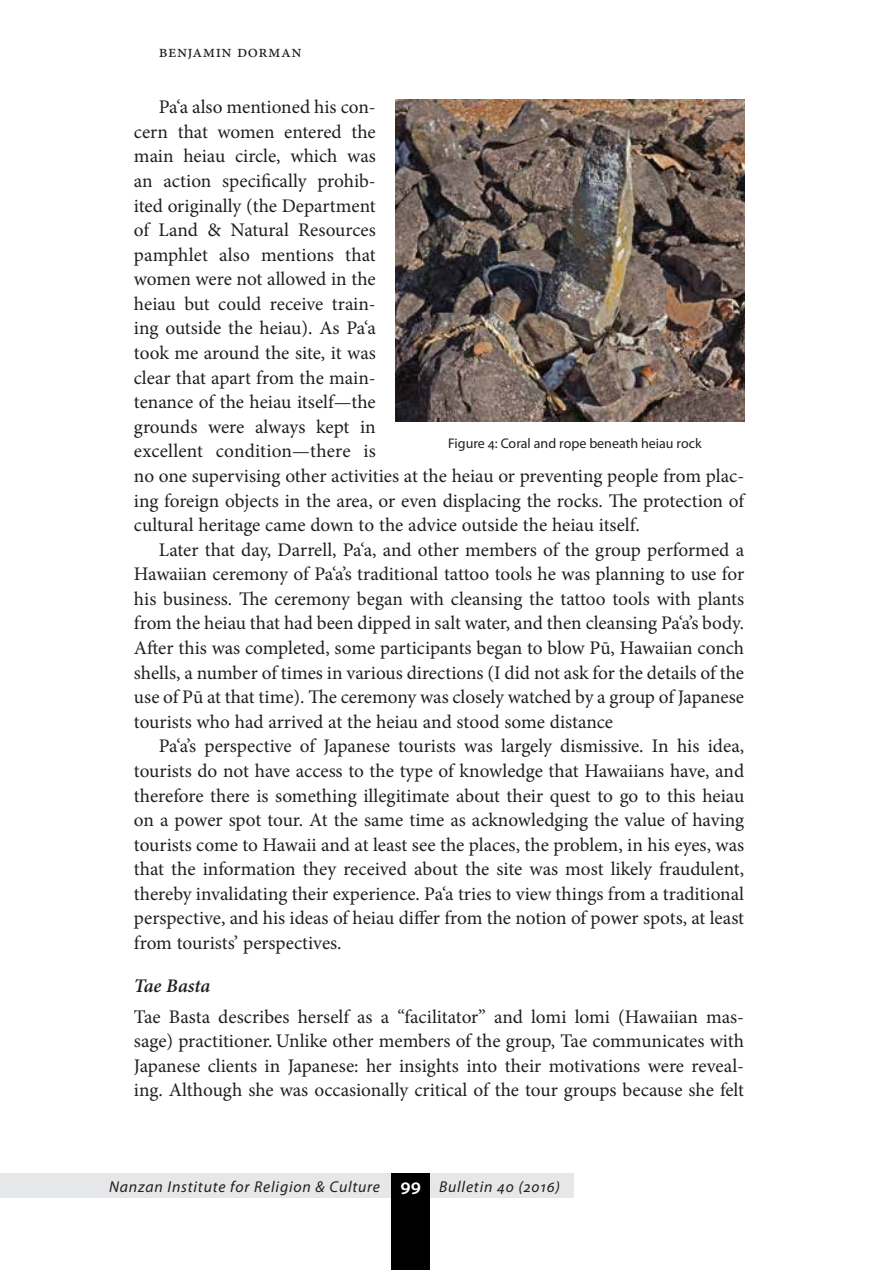
<style>
.page{position:relative;width:893px;height:1270px;background:#fff}
.page>*{position:absolute;margin:0;border:0;box-sizing:border-box;transform-origin:0 0}
.t1{font:19.25px/24.5px "Minion Pro";letter-spacing:-.005em;color:#221e1f;text-align:justify}
.t2{font:italic 600 19.25px "Minion Pro";letter-spacing:-.005em;color:#221e1f}
.t3{font:17.5px "Minion Pro";letter-spacing:.025em;color:#221e1f}
.t4{font:italic 15.75px "Myriad Pro";letter-spacing:.05em;color:#221e1f}
.t5{font:14px "Myriad Pro";color:#221e1f}
.s1{font-weight:600;font-style:normal;font-size:19.25px;color:#fff}
</style>
<div class="page">
<div style="left:0;top:1173px;width:573px;height:25px;background:#e6e7e8"></div>
<div style="left:391px;top:1173px;width:39px;height:97px;background:#000"></div>
<img style="left:396px;top:99px;width:348px;height:323px">
<p class="t3" style="left:159px;top:40px;width:144px">benjamin dorman</p>
<p class="t1" style="left:134px;top:95px;width:612px;text-align:left;text-indent:25px">Pa‘a also mentioned his con-<br>cern that women entered the<br>main heiau circle, which was<br>an action specifically prohib-<br>ited originally (the Department<br>of Land &amp; Natural Resources<br>pamphlet also mentions that<br>women were not allowed in the<br>heiau but could receive train-<br>ing outside the heiau). As Pa‘a<br>took me around the site, it was<br>clear that apart from the main-<br>tenance of the heiau itself—the<br>grounds were always kept in<br>excellent condition—there is<br>no one supervising other activities at the heiau or preventing people from plac&shy;ing foreign objects in the area, or even displacing the rocks. The protection of cultural heritage came down to the advice outside the heiau itself.</p>
<p class="t1" style="left:134px;top:537px;width:612px;text-indent:25px">Later that day, Darrell, Pa‘a, and other members of the group performed a Hawaiian ceremony of Pa‘a’s traditional tattoo tools he was planning to use for his business. The ceremony began with cleansing the tattoo tools with plants from the heiau that had been dipped in salt water, and then cleansing Pa‘a’s body.<br>After this was completed, some participants began to blow Pū, Hawaiian conch shells, a number of times in various directions (I did not ask for the details of the use of Pū at that time). The ceremony was closely watched by a group of Japanese tourists who had arrived at the heiau and stood some distance</p>
<p class="t1" style="left:134px;top:734px;width:612px;text-indent:25px">Pa‘a’s perspective of Japanese tourists was largely dismissive. In his idea, tourists do not have access to the type of knowledge that Hawaiians have, and therefore there is something illegitimate about their quest to go to this heiau on a power spot tour. At the same time as acknowledging the value of having tourists come to Hawaii and at least see the places, the problem, in his eyes, was that the information they received about the site was most likely fraudulent, thereby invalidating their experience. Pa‘a tries to view things from a traditional perspective, and his ideas of heiau differ from the notion of power spots, at least from tourists’ perspectives.</p>
<p class="t2" style="left:134px;top:972px;width:78px">Tae Basta</p>
<p class="t1" style="left:134px;top:1004px;width:612px">Tae Basta describes herself as a “facilitator” and lomi lomi (Hawaiian mas&shy;sage) practitioner. Unlike other members of the group, Tae communicates with Japanese clients in Japanese: her insights into their motivations were reveal&shy;ing. Although she was occasionally critical of the tour groups because she felt</p>
<p class="t5" style="left:448px;top:434px;width:255px">Figure 4: Coral and rope beneath heiau rock</p>
<p class="t4" style="left:109px;top:1176px;width:452px">Nanzan Institute for Religion &amp; Culture <span class="s1">99</span> Bulletin 40 (2016)</p>
</div>
